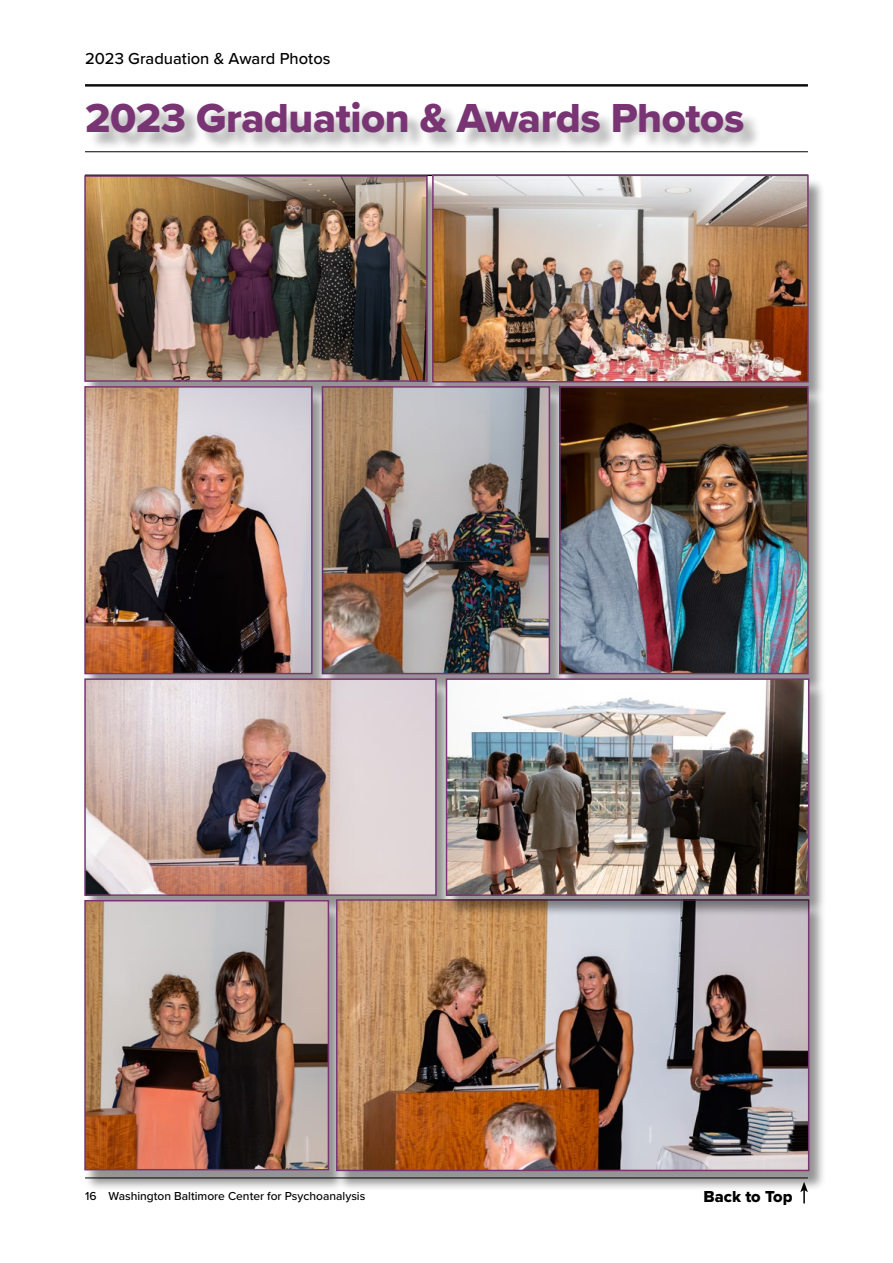
<style>
.page{position:relative;width:893px;height:1263px;background:#fff}
.page>*{position:absolute;margin:0;border:0;box-sizing:border-box;transform-origin:0 0}
.t1{font:42px "Proxima Nova Extrabld";letter-spacing:-.01em;color:#793573}
.t2{font:500 16.5px "Proxima Nova";color:#000}
.t3{font:16.5px "Proxima Nova Extrabld";color:#000}
.t4{font:500 12px "Proxima Nova";color:#000}
</style>
<div class="page">
<hr style="left:85px;top:84px;width:723px;height:1px;background:#000">
<svg style="left:800px;top:1191px;width:8px;height:12px"></svg>
<div style="left:90px;top:104px;width:672px;height:47px;background:#000;opacity:.31"></div>
<hr style="left:85px;top:151px;width:723px;height:1px;background:#000">
<hr style="left:85px;top:175px;width:723px;height:1px;background:#000">
<hr style="left:85px;top:85px;width:723px;height:2px;background:#000">
<div style="left:84px;top:179px;width:361px;height:223px;background:#959595"></div>
<img style="left:87px;top:178px;width:338px;height:201px">
<div style="left:84px;top:175px;width:344px;height:207px;border:2px solid #793573"></div>
<div style="left:432px;top:178px;width:394px;height:225px;background:#000;opacity:.42"></div>
<img style="left:435px;top:178px;width:371px;height:201px">
<div style="left:432px;top:175px;width:377px;height:207px;border:2px solid #793573"></div>
<div style="left:322px;top:390px;width:245px;height:305px;background:#000;opacity:.42"></div>
<img style="left:325px;top:389px;width:222px;height:282px">
<div style="left:322px;top:386px;width:228px;height:288px;border:2px solid #793573"></div>
<div style="left:559px;top:390px;width:266px;height:305px;background:#000;opacity:.42"></div>
<img style="left:562px;top:389px;width:244px;height:282px">
<div style="left:559px;top:386px;width:250px;height:288px;border:2px solid #793573"></div>
<div style="left:84px;top:390px;width:245px;height:305px;background:#000;opacity:.42"></div>
<img style="left:87px;top:389px;width:223px;height:282px">
<div style="left:84px;top:386px;width:229px;height:288px;border:2px solid #793573"></div>
<div style="left:84px;top:682px;width:370px;height:235px;background:#000;opacity:.42"></div>
<img style="left:87px;top:681px;width:347px;height:212px">
<div style="left:84px;top:678px;width:353px;height:218px;border:2px solid #793573"></div>
<div style="left:84px;top:903px;width:262px;height:288px;background:#000;opacity:.42"></div>
<img style="left:87px;top:903px;width:239px;height:264px">
<div style="left:84px;top:900px;width:245px;height:270px;border:2px solid #793573"></div>
<hr style="left:892px;top:607px;width:1px;height:654px;background:#793573">
<div style="left:336px;top:903px;width:490px;height:288px;background:#000;opacity:.42"></div>
<img style="left:339px;top:902px;width:467px;height:266px">
<div style="left:336px;top:899px;width:473px;height:272px;border:2px solid #793573"></div>
<div style="left:446px;top:682px;width:381px;height:235px;background:#000;opacity:.42"></div>
<img style="left:449px;top:681px;width:357px;height:212px">
<div style="left:446px;top:678px;width:363px;height:218px;border:2px solid #793573"></div>
<h2 class="t2" style="left:85px;top:47px;width:247px">2023 Graduation &amp; Award Photos</h2>
<h1 class="t1" style="left:85px;top:86px;width:661px">2023 Graduation &amp; Awards Photos</h1>
<p class="t4" style="left:85px;top:1187px;width:282px">16 Washington Baltimore Center for Psychoanalysis</p>
<h2 class="t3" style="left:703px;top:1184px;width:90px">Back to Top</h2>
</div>
